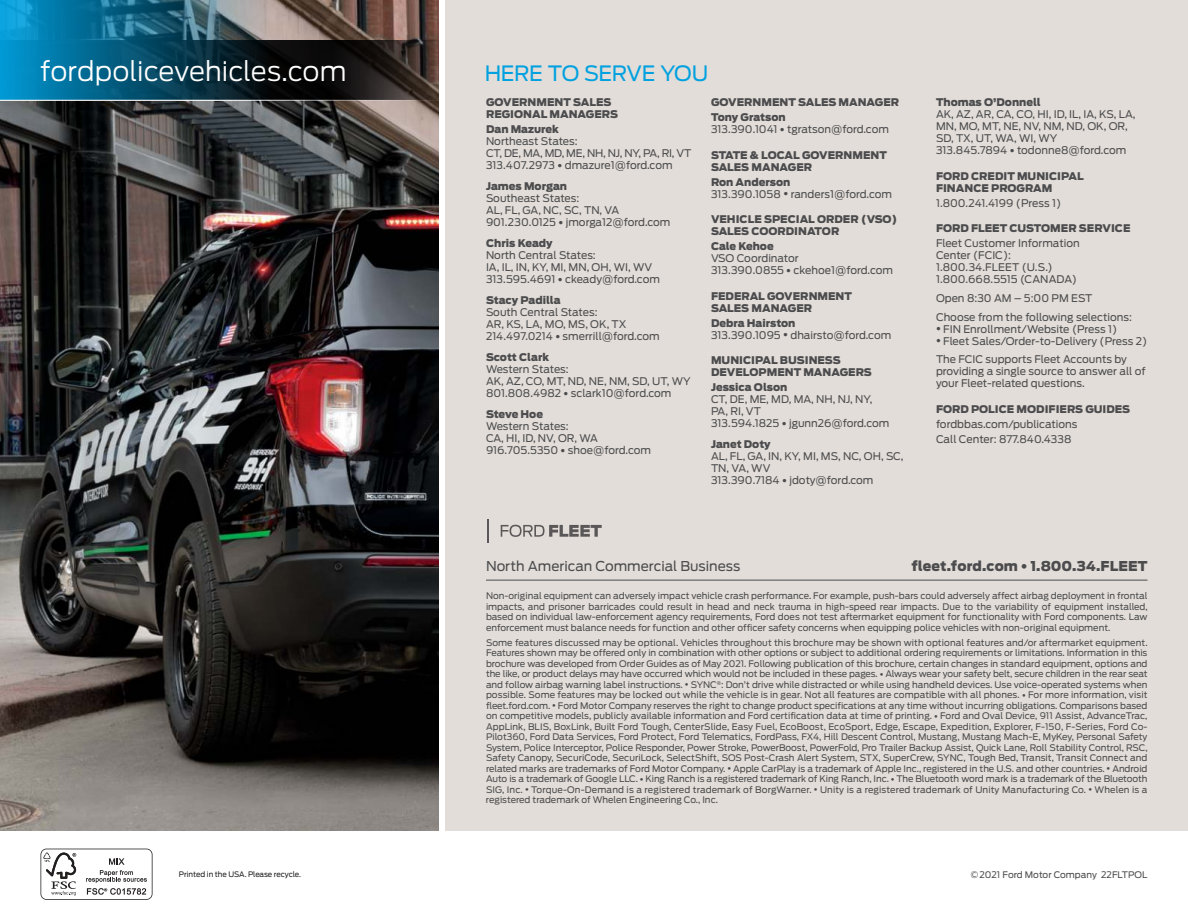
<style>
.page{position:relative;width:1188px;height:918px;background:#fff}
.page>*{position:absolute;margin:0;border:0;box-sizing:border-box;transform-origin:0 0}
.t1{font:300 27px "Ford Antenna";color:#fff}
.t2{font:21px "Ford Antenna";letter-spacing:-.02em;color:#00a1e0}
.t3{font:13.5px "Ford Antenna";color:#4c4c4e}
.t4{font:900 13.5px "Ford Antenna";letter-spacing:.01em;color:#4c4c4e}
.t5{font:10.5px/12px "Ford Antenna";color:#4c4c4e}
.t6{font:900 10.5px/12px "Ford Antenna";color:#4c4c4e}
.t7{font:9px/10.5px "Ford Antenna";color:#4c4c4e;text-align:justify}
.t8{font:7.5px "Ford Antenna";letter-spacing:-.01em;color:#221f1f}
.s1{font-family:"Frutiger LT Std";font-weight:700;font-size:9.75px}
.s2{font-weight:900}
.s3{font-family:"Frutiger LT Std";font-weight:700}
.s4{font-family:"Frutiger LT Std";font-weight:700;font-size:7.5px}
</style>
<div class="page">
<div style="left:446px;top:0;width:742px;height:830px;background:#e2ddd8"></div>
<img style="left:0;top:0;width:439px;height:830px">
<svg style="left:41px;top:849px;width:112px;height:51px"></svg>
<hr style="left:486px;top:580px;width:662px;height:1px;background:#4c4c4e">
<hr style="left:487px;top:519px;width:2px;height:23px;background:#5a5758">
<svg style="left:501px;top:525px;width:101px;height:12px"></svg>
<svg style="left:270px;top:40px;width:169px;height:60px;background:#1d1817"></svg>
<svg style="left:0;top:0;width:270px;height:100px;background:#156381"></svg>
<hr style="left:0;top:100px;width:439px;height:1px;background:#fff">
<h1 class="t1" style="left:40px;top:59px;width:308px">fordpolicevehicles.com</h1>
<h2 class="t2" style="left:485px;top:64px;width:225px">HERE TO SERVE YOU</h2>
<p class="t6" style="left:486px;top:97px;width:134px">GOVERNMENT SALES<br>REGIONAL MANAGERS</p>
<p class="t6" style="left:486px;top:124px;width:74px">Dan Mazurek</p>
<p class="t5" style="left:486px;top:136px;width:207px">Northeast States:<br>CT, DE, MA, MD, ME, NH, NJ, NY, PA, RI, VT<br>313.407.2973 <span class="s1">•</span> dmazure1@ford.com</p>
<p class="t6" style="left:486px;top:181px;width:83px">James Morgan</p>
<p class="t5" style="left:486px;top:193px;width:186px">Southeast States:<br>AL, FL, GA, NC, SC, TN, VA<br>901.230.0125 <span class="s1">•</span> jmorga12@ford.com</p>
<p class="t6" style="left:486px;top:238px;width:68px">Chris Keady</p>
<p class="t5" style="left:486px;top:250px;width:175px">North Central States:<br>IA, IL, IN, KY, MI, MN, OH, WI, WV<br>313.595.4691 <span class="s1">•</span> ckeady@ford.com</p>
<p class="t6" style="left:486px;top:295px;width:76px">Stacy Padilla</p>
<p class="t5" style="left:486px;top:307px;width:175px">South Central States:<br>AR, KS, LA, MO, MS, OK, TX<br>214.497.0214 <span class="s1">•</span> smerrill@ford.com</p>
<p class="t6" style="left:486px;top:352px;width:65px">Scott Clark</p>
<p class="t5" style="left:486px;top:364px;width:206px">Western States:<br>AK, AZ, CO, MT, ND, NE, NM, SD, UT, WY<br>801.808.4982 <span class="s1">•</span> sclark10@ford.com</p>
<p class="t6" style="left:486px;top:409px;width:59px">Steve Hoe</p>
<p class="t5" style="left:486px;top:421px;width:167px">Western States:<br>CA, HI, ID, NV, OR, WA<br>916.705.5350 <span class="s1">•</span> shoe@ford.com</p>
<p class="t6" style="left:711px;top:96px;width:190px;line-height:15px">GOVERNMENT SALES MANAGER<br>Tony Gratson</p>
<p class="t5" style="left:711px;top:124px;width:179px">313.390.1041 <span class="s1">•</span> tgratson@ford.com</p>
<p class="t6" style="left:711px;top:150px;width:177px">STATE &amp; LOCAL GOVERNMENT<br>SALES MANAGER</p>
<p class="t5" style="left:711px;top:176px;width:183px"><span class="s2">Ron Anderson<br></span>313.390.1058 <span class="s1">•</span> randers1@ford.com</p>
<p class="t6" style="left:711px;top:214px;width:188px">VEHICLE SPECIAL ORDER (VSO)<br>SALES COORDINATOR</p>
<p class="t6" style="left:711px;top:241px;width:64px">Cale Kehoe</p>
<p class="t5" style="left:711px;top:253px;width:184px">VSO Coordinator<br>313.390.0855 <span class="s1">•</span> ckehoe1@ford.com</p>
<p class="t6" style="left:711px;top:291px;width:143px">FEDERAL GOVERNMENT<br>SALES MANAGER</p>
<p class="t5" style="left:711px;top:317px;width:182px"><span class="s2">Debra Hairston<br></span>313.390.1095 <span class="s1">•</span> dhairsto@ford.com</p>
<p class="t6" style="left:711px;top:355px;width:162px">MUNICIPAL BUSINESS<br>DEVELOPMENT MANAGERS</p>
<p class="t6" style="left:711px;top:382px;width:78px">Jessica Olson</p>
<p class="t5" style="left:711px;top:394px;width:180px">CT, DE, ME, MD, MA, NH, NJ, NY,<br>PA, RI, VT<br>313.594.1825 <span class="s1">•</span> jgunn26@ford.com</p>
<p class="t6" style="left:711px;top:439px;width:61px">Janet Doty</p>
<p class="t5" style="left:711px;top:451px;width:194px">AL, FL, GA, IN, KY, MI, MS, NC, OH, SC,<br>TN, VA, WV<br>313.390.7184 <span class="s1">•</span> jdoty@ford.com</p>
<p class="t6" style="left:936px;top:97px;width:106px">Thomas O’Donnell</p>
<p class="t5" style="left:936px;top:109px;width:201px">AK, AZ, AR, CA, CO, HI, ID, IL, IA, KS, LA,<br>MN, MO, MT, NE, NV, NM, ND, OK, OR,<br>SD, TX, UT, WA, WI, WY<br>313.845.7894 <span class="s1">•</span> todonne8@ford.com</p>
<p class="t6" style="left:936px;top:171px;width:149px">FORD CREDIT MUNICIPAL<br>FINANCE PROGRAM</p>
<p class="t5" style="left:936px;top:197px;width:127px">1.800.241.4199 (Press 1)</p>
<p class="t6" style="left:936px;top:223px;width:196px">FORD FLEET CUSTOMER SERVICE</p>
<p class="t5" style="left:936px;top:238px;width:145px">Fleet Customer Information<br>Center (FCIC):<br>1.800.34.FLEET (U.S.)<br>1.800.668.5515 (CANADA)</p>
<p class="t5" style="left:936px;top:289px;width:197px;line-height:18.8px">Open 8:30 AM – 5:00 PM EST<br>Choose from the following selections:</p>
<p class="t5" style="left:936px;top:323px;width:183px"><span class="s1">•</span> FIN Enrollment/Website (Press 1)</p>
<p class="t5" style="left:936px;top:332px;width:213px;line-height:18.8px"><span class="s1">•</span> Fleet Sales/Order-to-Delivery (Press 2)<br>The FCIC supports Fleet Accounts by</p>
<p class="t5" style="left:936px;top:366px;width:211px">providing a single source to answer all of your Fleet-related questions.</p>
<p class="t6" style="left:936px;top:404px;width:196px">FORD POLICE MODIFIERS GUIDES</p>
<p class="t5" style="left:936px;top:417px;width:143px;line-height:15px">fordbbas.com/publications<br>Call Center: 877.840.4338</p>
<h3 class="t3" style="left:486px;top:560px;width:256px">North American Commercial Business</h3>
<h3 class="t4" style="left:912px;top:560px;width:237px">fleet.ford.com <span class="s3">•</span> 1.800.34.FLEET</h3>
<p class="t7" style="left:486px;top:591px;width:663px">Non-original equipment can adversely impact vehicle crash performance. For example, push-bars could adversely affect airbag deployment in frontal impacts, and prisoner barricades could result in head and neck trauma in high-speed rear impacts. Due to the variability of equipment installed, based on individual law-enforcement agency requirements, Ford does not test aftermarket equipment for functionality with Ford components. Law enforcement must balance needs for function and other officer safety concerns when equipping police vehicles with non-original equipment.</p>
<p class="t7" style="left:486px;top:638px;width:663px">Some features discussed may be optional. Vehicles throughout this brochure may be shown with optional features and/or aftermarket equipment.<br>Features shown may be offered only in combination with other options or subject to additional ordering requirements or limitations. Information in this brochure was developed from Order Guides as of May 2021. Following publication of this brochure, certain changes in standard equipment, options and the like, or product delays may have occurred which would not be included in these pages. <span class="s4">•</span> Always wear your safety belt, secure children in the rear seat and follow airbag warning label instructions. <span class="s4">•</span> SYNC<sup>®</sup>: Don’t drive while distracted or while using handheld devices. Use voice-operated systems when possible. Some features may be locked out while the vehicle is in gear. Not all features are compatible with all phones. <span class="s4">•</span> For more information, visit fleet.ford.com. <span class="s4">•</span> Ford Motor Company reserves the right to change product specifications at any time without incurring obligations. Comparisons based on competitive models, publicly available information and Ford certification data at time of printing. <span class="s4">•</span> Ford and Oval Device, 911 Assist, AdvanceTrac, AppLink, BLIS, BoxLink, Built Ford Tough, CenterSlide, Easy Fuel, EcoBoost, EcoSport, Edge, Escape, Expedition, Explorer, F-150, F-Series, Ford Co-Pilot360, Ford Data Services, Ford Protect, Ford Telematics, FordPass, FX4, Hill Descent Control, Mustang, Mustang Mach-E, MyKey, Personal Safety System, Police Interceptor, Police Responder, Power Stroke, PowerBoost, PowerFold, Pro Trailer Backup Assist, Quick Lane, Roll Stability Control, RSC, Safety Canopy, SecuriCode, SecuriLock, SelectShift, SOS Post-Crash Alert System, STX, SuperCrew, SYNC, Tough Bed, Transit, Transit Connect and related marks are trademarks of Ford Motor Company. <span class="s4">•</span> Apple CarPlay is a trademark of Apple Inc., registered in the U.S. and other countries. <span class="s4">•</span> Android Auto is a trademark of Google LLC. <span class="s4">•</span> King Ranch is a registered trademark of King Ranch, Inc. <span class="s4">•</span> The Bluetooth word mark is a trademark of the Bluetooth SIG, Inc. <span class="s4">•</span> Torque-On-Demand is a registered trademark of BorgWarner. <span class="s4">•</span> Unity is a registered trademark of Unity Manufacturing Co. <span class="s4">•</span> Whelen is a registered trademark of Whelen Engineering Co., Inc.</p>
<p class="t8" style="left:179px;top:871px;width:124px">Printed in the USA. Please recycle.</p>
<p class="t7" style="left:971px;top:870px;width:178px">© 2021 Ford Motor Company 22FLTPOL</p>
</div>
